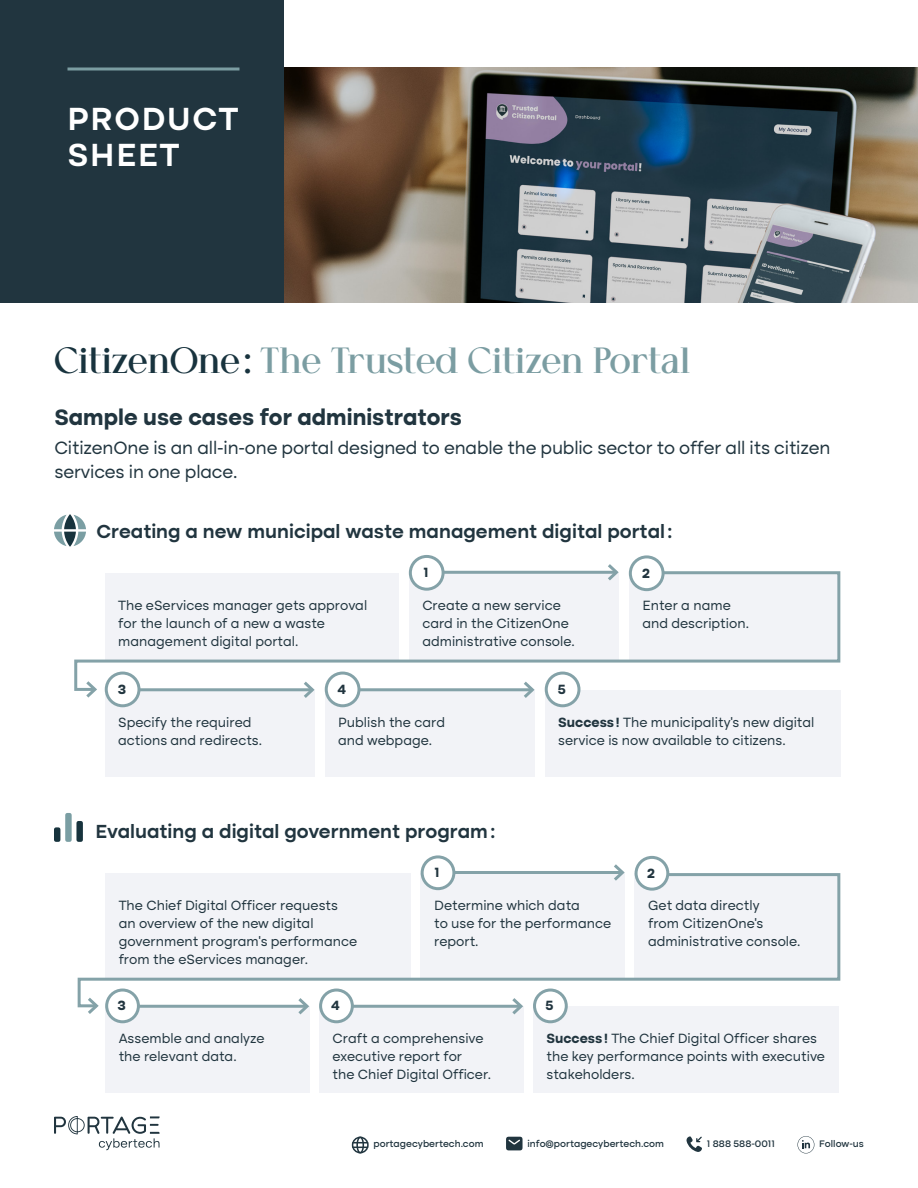
<style>
.page{position:relative;width:918px;height:1188px;background:#fff}
.page>*{position:absolute;margin:0;border:0;box-sizing:border-box;transform-origin:0 0}
.t1{font:700 36px "Cellofy";color:#7b9da2}
.t2{font:600 33px/36px "Altone";letter-spacing:.05em;color:#fff}
.t3{font:700 22.5px "Altone";color:#21353f}
.t4{font:600 19.5px "Altone";color:#21353f}
.t5{font:18px/24px "Altone";letter-spacing:-.01em;color:#21353f}
.t6{font:13.5px/18px "Altone";color:#21353f}
.t7{font:700 13.5px "Altone";color:#21353f}
.t8{font:500 9.75px "Altone";color:#21353f}
.s1{color:#18333e}
.s2{font-weight:700}
</style>
<div class="page">
<img style="left:284px;top:68px;width:634px;height:234px">
<div style="left:0;top:0;width:284px;height:302px;background:#21353f"></div>
<hr style="left:68px;top:68px;width:171px;height:2px;background:#7b9da2">
<svg style="left:608px;top:564px;width:8px;height:6px"></svg>
<svg style="left:410px;top:556px;width:33px;height:33px"></svg>
<div style="left:409px;top:555px;width:36px;height:36px;border:3px solid #84a2a8;border-radius:50%"></div>
<svg style="left:74px;top:570px;width:767px;height:122px"></svg>
<svg style="left:83px;top:678px;width:16px;height:20px"></svg>
<div style="left:630px;top:557px;width:33px;height:33px;background:#fff;border-radius:50%"></div>
<div style="left:629px;top:555px;width:36px;height:36px;border:3px solid #84a2a8;border-radius:50%"></div>
<div style="left:105px;top:690px;width:210px;height:86px;background:#f2f3f7"></div>
<hr style="left:123px;top:688px;width:189px;height:3px;background:#84a2a8">
<svg style="left:301px;top:678px;width:16px;height:20px"></svg>
<div style="left:106px;top:673px;width:33px;height:33px;background:#fff;border-radius:50%"></div>
<div style="left:105px;top:672px;width:35px;height:35px;border:3px solid #84a2a8;border-radius:50%"></div>
<div style="left:325px;top:690px;width:210px;height:86px;background:#f2f3f7"></div>
<hr style="left:335px;top:688px;width:197px;height:3px;background:#84a2a8">
<svg style="left:521px;top:678px;width:16px;height:20px"></svg>
<div style="left:326px;top:673px;width:33px;height:33px;background:#fff;border-radius:50%"></div>
<div style="left:325px;top:672px;width:35px;height:35px;border:3px solid #84a2a8;border-radius:50%"></div>
<div style="left:545px;top:690px;width:295px;height:86px;background:#f2f3f7"></div>
<div style="left:546px;top:673px;width:33px;height:33px;background:#fff;border-radius:50%"></div>
<div style="left:545px;top:672px;width:35px;height:35px;border:3px solid #84a2a8;border-radius:50%"></div>
<svg style="left:54px;top:514px;width:32px;height:32px"></svg>
<hr style="left:431px;top:871px;width:192px;height:3px;background:#84a2a8">
<svg style="left:614px;top:864px;width:10px;height:8px"></svg>
<div style="left:422px;top:857px;width:32px;height:32px;background:#fff;border-radius:50%"></div>
<div style="left:421px;top:855px;width:34px;height:35px;border:3px solid #84a2a8;border-radius:50%"></div>
<svg style="left:77px;top:872px;width:764px;height:136px"></svg>
<svg style="left:85px;top:995px;width:16px;height:19px"></svg>
<div style="left:636px;top:857px;width:32px;height:32px;background:#fff;border-radius:50%"></div>
<div style="left:635px;top:856px;width:34px;height:35px;border:3px solid #84a2a8;border-radius:50%"></div>
<div style="left:105px;top:1006px;width:204px;height:87px;background:#f2f3f7"></div>
<hr style="left:123px;top:1005px;width:184px;height:3px;background:#84a2a8">
<svg style="left:295px;top:995px;width:16px;height:23px"></svg>
<div style="left:107px;top:990px;width:31px;height:32px;background:#fff;border-radius:50%"></div>
<div style="left:105px;top:989px;width:35px;height:34px;border:3px solid #84a2a8;border-radius:50%"></div>
<div style="left:319px;top:1006px;width:204px;height:87px;background:#f2f3f7"></div>
<hr style="left:329px;top:1005px;width:192px;height:3px;background:#84a2a8">
<svg style="left:509px;top:995px;width:16px;height:23px"></svg>
<div style="left:321px;top:990px;width:31px;height:32px;background:#fff;border-radius:50%"></div>
<div style="left:319px;top:989px;width:35px;height:34px;border:3px solid #84a2a8;border-radius:50%"></div>
<div style="left:533px;top:1006px;width:306px;height:87px;background:#f2f3f7"></div>
<div style="left:535px;top:990px;width:31px;height:32px;background:#fff;border-radius:50%"></div>
<div style="left:533px;top:989px;width:35px;height:34px;border:3px solid #84a2a8;border-radius:50%"></div>
<div style="left:65px;top:813px;width:7px;height:29px;background:#7a9ea3;border-radius:2px"></div>
<div style="left:76px;top:821px;width:7px;height:21px;background:#17333d;border-radius:2px"></div>
<div style="left:54px;top:827px;width:6px;height:15px;background:#17333d;border-radius:2px"></div>
<svg style="left:54px;top:1116px;width:106px;height:34px"></svg>
<svg style="left:352px;top:1137px;width:17px;height:16px"></svg>
<div style="left:506px;top:1137px;width:17px;height:13px;background:#21353f;border-radius:3px"></div>
<svg style="left:508px;top:1140px;width:12px;height:4px"></svg>
<svg style="left:686px;top:1136px;width:16px;height:16px"></svg>
<svg style="left:797px;top:1136px;width:18px;height:17px"></svg>
<h2 class="t2" style="left:68px;top:103px;width:172px">PRODUCT<br>SHEET</h2>
<h1 class="t1" style="left:54px;top:338px;width:638px"><span class="s1">CitizenOne:</span> The Trusted Citizen Portal</h1>
<h3 class="t3" style="left:54px;top:408px;width:409px">Sample use cases for administrators</h3>
<h3 class="t5" style="left:54px;top:437px;width:778px">CitizenOne is an all-in-one portal designed to enable the public sector to offer all its citizen services in one place.</h3>
<h3 class="t4" style="left:96px;top:522px;width:577px">Creating a new municipal waste management digital portal:</h3>
<p class="t7" style="left:424px;top:567px;width:7px">1</p>
<p class="t6" style="left:118px;top:598px;width:250px">The eServices manager gets approval for the launch of a new a waste management digital portal.</p>
<p class="t6" style="left:422px;top:598px;width:154px">Create a new service card in the CitizenOne administrative console.</p>
<p class="t7" style="left:118px;top:683px;width:10px">3</p>
<p class="t7" style="left:338px;top:683px;width:10px">4</p>
<p class="t7" style="left:558px;top:683px;width:10px">5</p>
<p class="t7" style="left:642px;top:567px;width:9px">2</p>
<p class="t6" style="left:642px;top:598px;width:108px">Enter a name and description.</p>
<p class="t6" style="left:118px;top:714px;width:145px">Specify the required actions and redirects.</p>
<p class="t6" style="left:338px;top:714px;width:108px">Publish the card and webpage.</p>
<p class="t6" style="left:558px;top:714px;width:258px"><span class="s2">Success!</span> The municipality’s new digital service is now available to citizens.</p>
<h3 class="t4" style="left:95px;top:823px;width:401px">Evaluating a digital government program:</h3>
<p class="t7" style="left:435px;top:867px;width:7px">1</p>
<p class="t7" style="left:647px;top:867px;width:9px">2</p>
<p class="t6" style="left:119px;top:898px;width:240px">The Chief Digital Officer requests an overview of the new digital government program’s performance from the eServices manager.</p>
<p class="t6" style="left:434px;top:898px;width:179px">Determine which data<br>to use for the performance report.</p>
<p class="t7" style="left:118px;top:1000px;width:10px">3</p>
<p class="t7" style="left:331px;top:1000px;width:10px">4</p>
<p class="t7" style="left:545px;top:1000px;width:10px">5</p>
<p class="t6" style="left:648px;top:898px;width:154px">Get data directly<br>from CitizenOne’s administrative console.</p>
<p class="t6" style="left:119px;top:1031px;width:148px">Assemble and analyze the relevant data.</p>
<p class="t6" style="left:333px;top:1031px;width:160px">Craft a comprehensive executive report for<br>the Chief Digital Officer.</p>
<p class="t6" style="left:547px;top:1031px;width:280px"><span class="s2">Success!</span> The Chief Digital Officer shares the key performance points with executive stakeholders.</p>
<p class="t8" style="left:374px;top:1140px;width:112px">portagecybertech.com</p>
<p class="t8" style="left:527px;top:1140px;width:138px">info@portagecybertech.com</p>
<p class="t8" style="left:707px;top:1140px;width:70px">1 888 588-0011</p>
<p class="t8" style="left:819px;top:1140px;width:46px">Follow-us</p>
</div>
